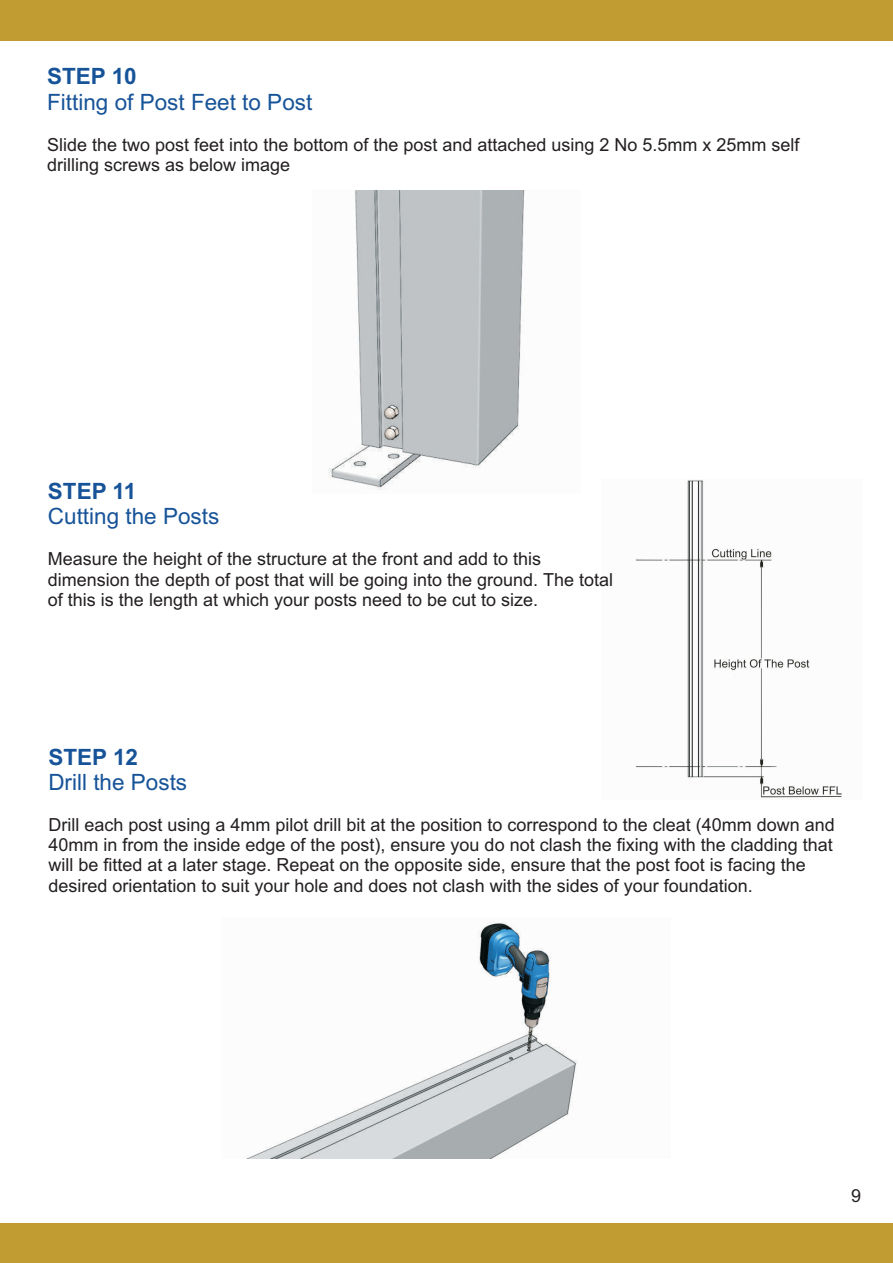
<style>
.page{position:relative;width:893px;height:1263px;background:#fff}
.page>*{position:absolute;margin:0;border:0;box-sizing:border-box;transform-origin:0 0}
.t1{font:22.5px "Arial";color:#165398}
.t2{font:700 22.5px "Arial";color:#165398}
.t3{font:18px/20.1px "Arial";color:#231f20}
</style>
<div class="page">
<div style="left:0;top:1223px;width:893px;height:40px;background:#c09c32"></div>
<div style="left:0;top:0;width:893px;height:41px;background:#c09c32"></div>
<img style="left:635px;top:480px;width:207px;height:318px">
<img style="left:328px;top:190px;width:197px;height:300px">
<img style="left:246px;top:922px;width:332px;height:237px">
<p class="t2" style="left:47px;top:68px;width:91px">STEP 10</p>
<p class="t1" style="left:47px;top:93px;width:267px">Fitting of Post Feet to Post</p>
<p class="t3" style="left:47px;top:136px;width:754px">Slide the two post feet into the bottom of the post and attached using 2 No 5.5mm x 25mm self drilling screws as below image</p>
<p class="t2" style="left:48px;top:483px;width:90px">STEP 11</p>
<p class="t1" style="left:48px;top:508px;width:173px">Cutting the Posts</p>
<p class="t3" style="left:48px;top:551px;width:567px">Measure the height of the structure at the front and add to this dimension the depth of post that will be going into the ground. The total of this is the length at which your posts need to be cut to size.</p>
<p class="t2" style="left:48px;top:748px;width:91px">STEP 12</p>
<p class="t1" style="left:48px;top:774px;width:140px">Drill the Posts</p>
<p class="t3" style="left:48px;top:816px;width:788px">Drill each post using a 4mm pilot drill bit at the position to correspond to the cleat (40mm down and 40mm in from the inside edge of the post), ensure you do not clash the fixing with the cladding that will be fitted at a later stage. Repeat on the opposite side, ensure that the post foot is facing the desired orientation to suit your hole and does not clash with the sides of your foundation.</p>
<p class="t3" style="left:851px;top:1188px;width:12px">9</p>
</div>
